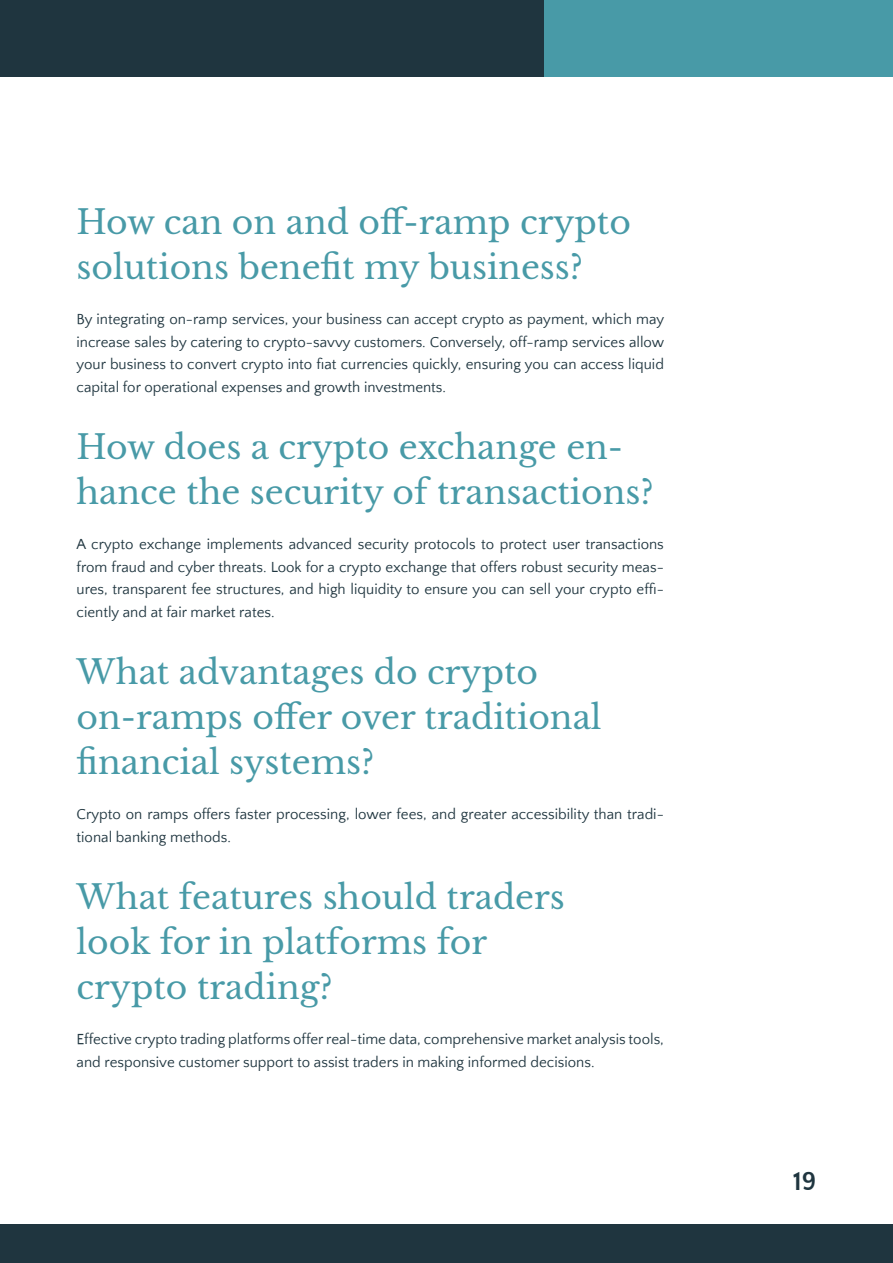
<style>
.page{position:relative;width:893px;height:1263px;background:#fff}
.page>*{position:absolute;margin:0;border:0;box-sizing:border-box;transform-origin:0 0}
.t1{font:33px/45px "Libre Baskerville";color:#489aa7}
.t2{font:700 27px "Quattrocento Sans";color:#1f353f}
.t3{font:15px/22.5px "Quattrocento Sans";color:#1f353f;text-align:justify}
</style>
<div class="page">
<div style="left:0;top:0;width:544px;height:77px;background:#1f353f"></div>
<div style="left:0;top:1224px;width:893px;height:39px;background:#1f353f"></div>
<div style="left:544px;top:0;width:349px;height:77px;background:#489aa7"></div>
<h2 class="t1" style="left:77px;top:200px;width:556px">How can on and off-ramp crypto solutions benefit my business?</h2>
<p class="t3" style="left:77px;top:308px;width:589px">By integrating on-ramp services, your business can accept crypto as payment, which may increase sales by catering to crypto-savvy customers. Conversely, off-ramp services allow your business to convert crypto into fiat currencies quickly, ensuring you can access liquid capital for operational expenses and growth investments.</p>
<h2 class="t1" style="left:77px;top:425px;width:579px">How does a crypto exchange en&shy;hance the security of transactions?</h2>
<p class="t3" style="left:77px;top:533px;width:589px">A crypto exchange implements advanced security protocols to protect user transactions from fraud and cyber threats. Look for a crypto exchange that offers robust security meas&shy;ures, transparent fee structures, and high liquidity to ensure you can sell your crypto effi&shy;ciently and at fair market rates.</p>
<h2 class="t1" style="left:77px;top:650px;width:463px">What advantages do crypto</h2>
<h2 class="t1" style="left:77px;top:695px;width:527px">on-ramps offer over traditional</h2>
<h2 class="t1" style="left:77px;top:740px;width:299px">financial systems?</h2>
<p class="t3" style="left:77px;top:803px;width:589px">Crypto on ramps offers faster processing, lower fees, and greater accessibility than tradi&shy;tional banking methods.</p>
<h2 class="t1" style="left:77px;top:875px;width:490px">What features should traders</h2>
<h2 class="t1" style="left:77px;top:920px;width:412px">look for in platforms for</h2>
<h2 class="t1" style="left:77px;top:965px;width:258px">crypto trading?</h2>
<p class="t3" style="left:77px;top:1028px;width:589px">Effective crypto trading platforms offer real-time data, comprehensive market analysis tools, and responsive customer support to assist traders in making informed decisions.</p>
<h2 class="t2" style="left:793px;top:1167px;width:25px">19</h2>
</div>
